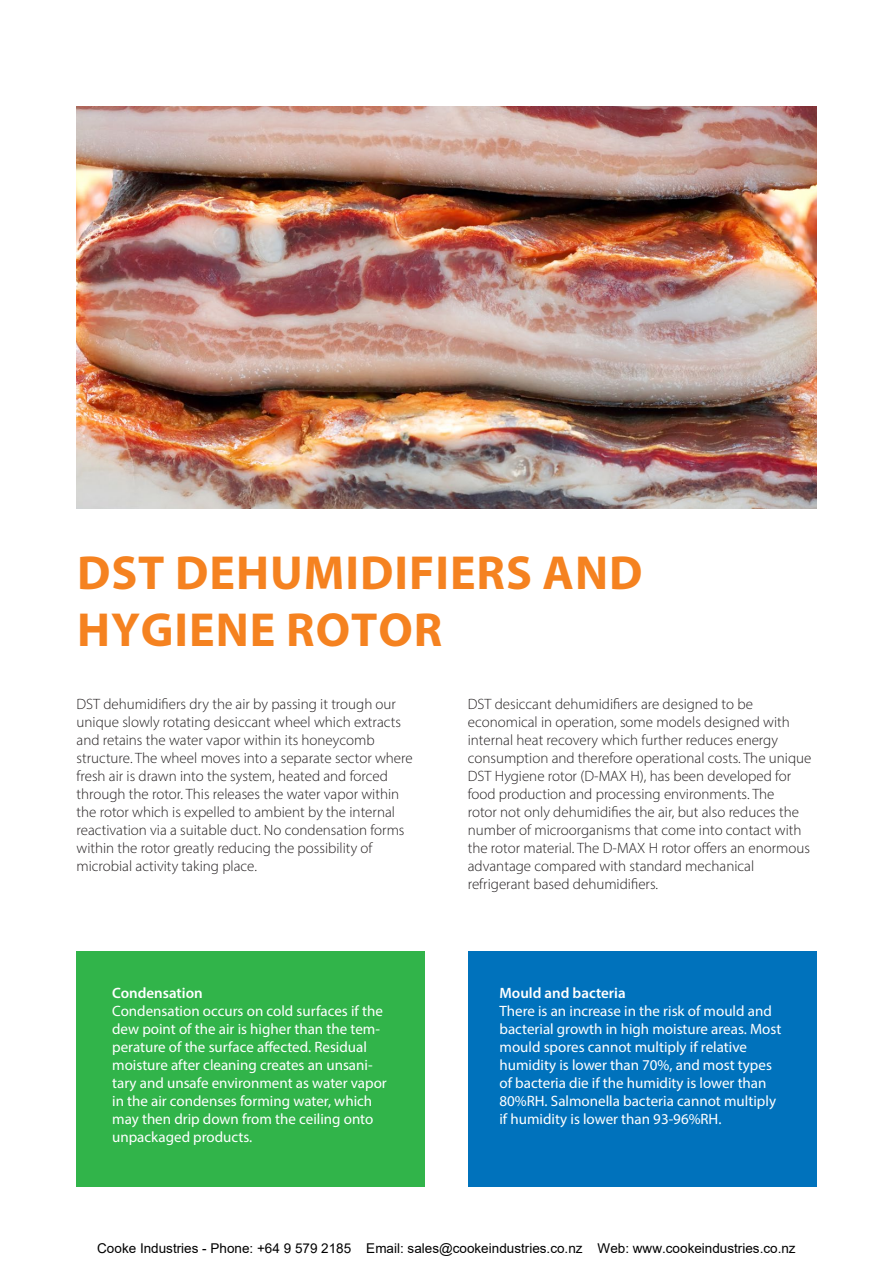
<style>
.page{position:relative;width:893px;height:1263px;background:#fff}
.page>*{position:absolute;margin:0;border:0;box-sizing:border-box;transform-origin:0 0}
.t1{font:700 48px "Myriad Pro";letter-spacing:.02em;color:#f58220}
.Body_text_10_13{font:300 15px/18px "Myriad Pro";color:#231f20}
.Info_text{font:15px/18px "Myriad Pro";color:#fff}
.Info_text-2{font:600 15px "Myriad Pro";color:#fff}
.t2{font:13.5px "Arial";color:#000}
</style>
<div class="page">
<img style="left:77px;top:106px;width:739px;height:402px">
<div style="left:468px;top:951px;width:348px;height:235px;background:#0072bc"></div>
<div style="left:77px;top:951px;width:348px;height:235px;background:#31b44a"></div>
<p class="t1" style="left:77px;top:541px;width:567px">DST DEHUMIDIFIERS AND</p>
<p class="t1" style="left:77px;top:599px;width:367px">HYGIENE ROTOR</p>
<p class="Body_text_10_13" style="left:77px;top:694px;width:338px">DST dehumidifiers dry the air by passing it trough our unique slowly rotating desiccant wheel which extracts and retains the water vapor within its honeycomb structure. The wheel moves into a separate sector where fresh air is drawn into the system, heated and forced through the rotor. This releases the water vapor within the rotor which is expelled to ambient by the internal reactivation via a suitable duct. No condensation forms within the rotor greatly reducing the possibility of microbial activity taking place.</p>
<p class="Info_text-2" style="left:112px;top:983px;width:92px">Condensation</p>
<p class="Info_text" style="left:112px;top:1001px;width:276px">Condensation occurs on cold surfaces if the dew point of the air is higher than the tem&shy;perature of the surface affected. Residual moisture after cleaning creates an unsani&shy;tary and unsafe environment as water vapor in the air condenses forming water, which may then drip down from the ceiling onto unpackaged products.</p>
<p class="Body_text_10_13" style="left:468px;top:694px;width:345px">DST desiccant dehumidifiers are designed to be economical in operation, some models designed with internal heat recovery which further reduces energy consumption and therefore operational costs. The unique DST Hygiene rotor (D-MAX H), has been developed for food production and processing environments. The<br>rotor not only dehumidifies the air, but also reduces the number of microorganisms that come into contact with the rotor material. The D-MAX H rotor offers an enormous advantage compared with standard mechanical refrigerant based dehumidifiers.</p>
<p class="Info_text-2" style="left:499px;top:983px;width:128px">Mould and bacteria</p>
<p class="Info_text" style="left:499px;top:1001px;width:283px">There is an increase in the risk of mould and bacterial growth in high moisture areas. Most mould spores cannot multiply if relative humidity is lower than 70%, and most types of bacteria die if the humidity is lower than 80%RH. Salmonella bacteria cannot multiply if humidity is lower than 93-96%RH.</p>
<p class="t2" style="left:97px;top:1239px;width:700px">Cooke Industries - Phone: +64 9 579 2185 Email: sales@cookeindustries.co.nz Web: www.cookeindustries.co.nz</p>
</div>
